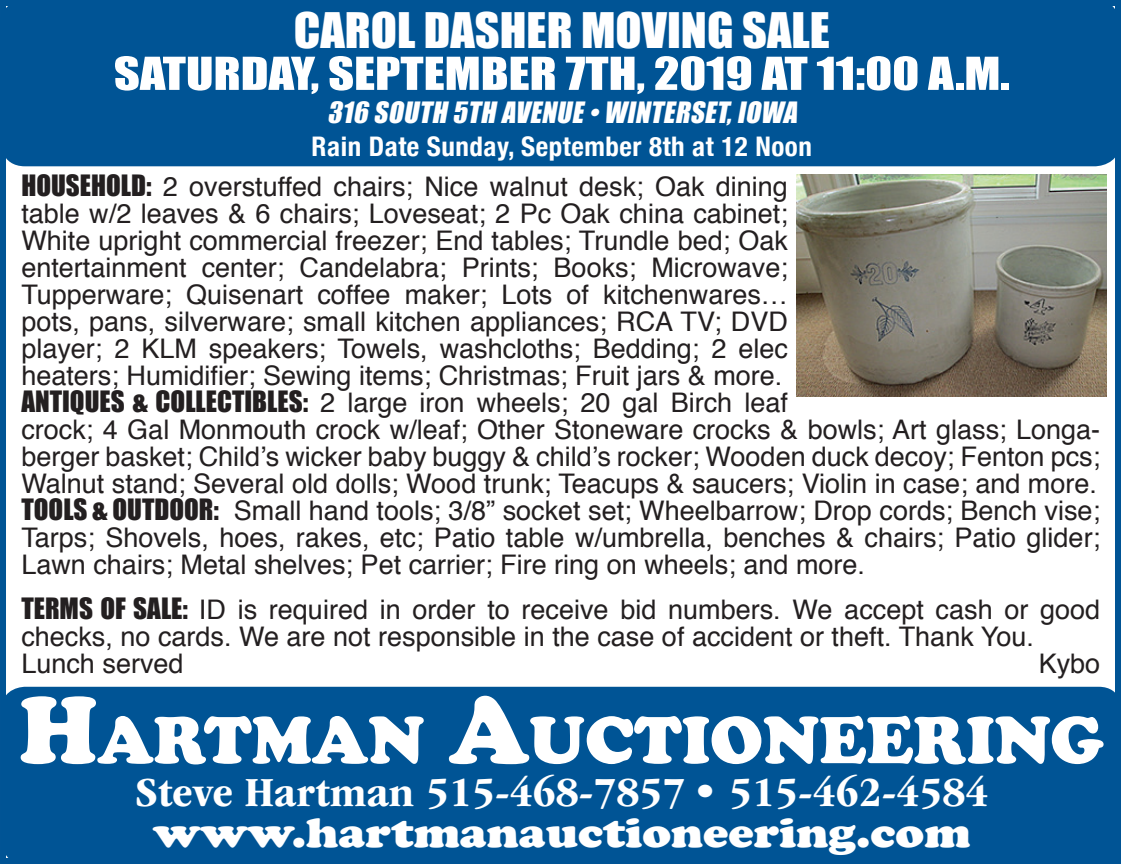
<style>
.page{position:relative;width:1121px;height:864px;background:#fff}
.page>*{position:absolute;margin:0;border:0;box-sizing:border-box;transform-origin:0 0}
.t1{font:900 69px "Cooper";color:#fff}
.t2{font:45px "Impact";color:#fff;scale:1.07 1}
.t3{font:700 condensed 42.9px "ITC Garamond Std";color:#fff;scale:1.11 1}
.t4{font:900 42.9px "Cooper";color:#fff;scale:1.11 1}
.t5{font:42px "Impact";color:#fff;scale:1.2 1}
.t6{font:27px/27px "Helvetica";color:#231f20}
.t7{font:700 condensed 27px "Helvetica Neue";letter-spacing:.02em;color:#fff}
.t8{font:italic 27px "Impact";color:#fff}
.s1{font-family:"Impact"}
.s2{font-size:98.7px}
</style>
<div class="page">
<div style="left:0;top:0;width:1120px;height:166px;background:#005495;border-radius:25px"></div>
<div style="left:1px;top:687px;width:1119px;height:177px;background:#005495;border-radius:24px"></div>
<img style="left:796px;top:175px;width:310px;height:221px">
<h2 class="t2" style="left:294px;top:-5px;width:502px">CAROL DASHER MOVING SALE</h2>
<h3 class="t5" style="left:114px;top:41px;width:748px">SATURDAY, SEPTEMBER 7TH, 2019 AT 11:00 A.M.</h3>
<p class="t8" style="left:327px;top:91px;width:478px">316 SOUTH 5TH AVENUE•WINTERSET,IOWA</p>
<p class="t7" style="left:311px;top:124px;width:502px">Rain Date Sunday, September 8th at 12 Noon</p>
<p class="t6" style="left:21px;top:174px;width:1080px"><span class="s1">HOUSEHOLD:</span> 2 overstuffed chairs; Nice walnut desk; Oak dining<br>table w/2 leaves &amp; 6 chairs; Loveseat; 2 Pc Oak china cabinet;<br>White upright commercial freezer; End tables; Trundle bed; Oak<br>entertainment center; Candelabra; Prints; Books; Microwave;<br>Tupperware; Quisenart coffee maker; Lots of kitchenwares…<br>pots, pans, silverware; small kitchen appliances; RCA TV; DVD<br>player; 2 KLM speakers; Towels, washcloths; Bedding; 2 elec<br>heaters; Humidifier; Sewing items; Christmas; Fruit jars &amp; more.<br><span class="s1">ANTIQUES &amp; COLLECTIBLES:</span> 2 large iron wheels; 20 gal Birch leaf<br>crock; 4 Gal Monmouth crock w/leaf; Other Stoneware crocks &amp; bowls; Art glass; Longa&shy;berger basket; Child’s wicker baby buggy &amp; child’s rocker; Wooden duck decoy; Fenton pcs; Walnut stand; Several old dolls; Wood trunk; Teacups &amp; saucers; Violin in case; and more.<br><span class="s1">TOOLS &amp; OUTDOOR:</span> Small hand tools; 3/8” socket set; Wheelbarrow; Drop cords; Bench vise; Tarps; Shovels, hoes, rakes, etc; Patio table w/umbrella, benches &amp; chairs; Patio glider; Lawn chairs; Metal shelves; Pet carrier; Fire ring on wheels; and more.</p>
<p class="t6" style="left:21px;top:597px;width:1080px"><span class="s1">TERMS OF SALE:</span> ID is required in order to receive bid numbers. We accept cash or good checks, no cards. We are not responsible in the case of accident or theft. Thank You.<br>Lunch served</p>
<p class="t6" style="left:1038px;top:651px;width:63px">Kybo</p>
<h1 class="t1" style="left:19px;top:700px;width:1086px"><span class="s2">H</span>ARTMAN <span class="s2">A</span>UCTIONEERING</h1>
<h3 class="t3" style="left:135px;top:768px;width:770px">Steve Hartman 515-468-7857 • 515-462-4584</h3>
<h3 class="t4" style="left:153px;top:807px;width:737px">www.hartmanauctioneering.com</h3>
</div>
